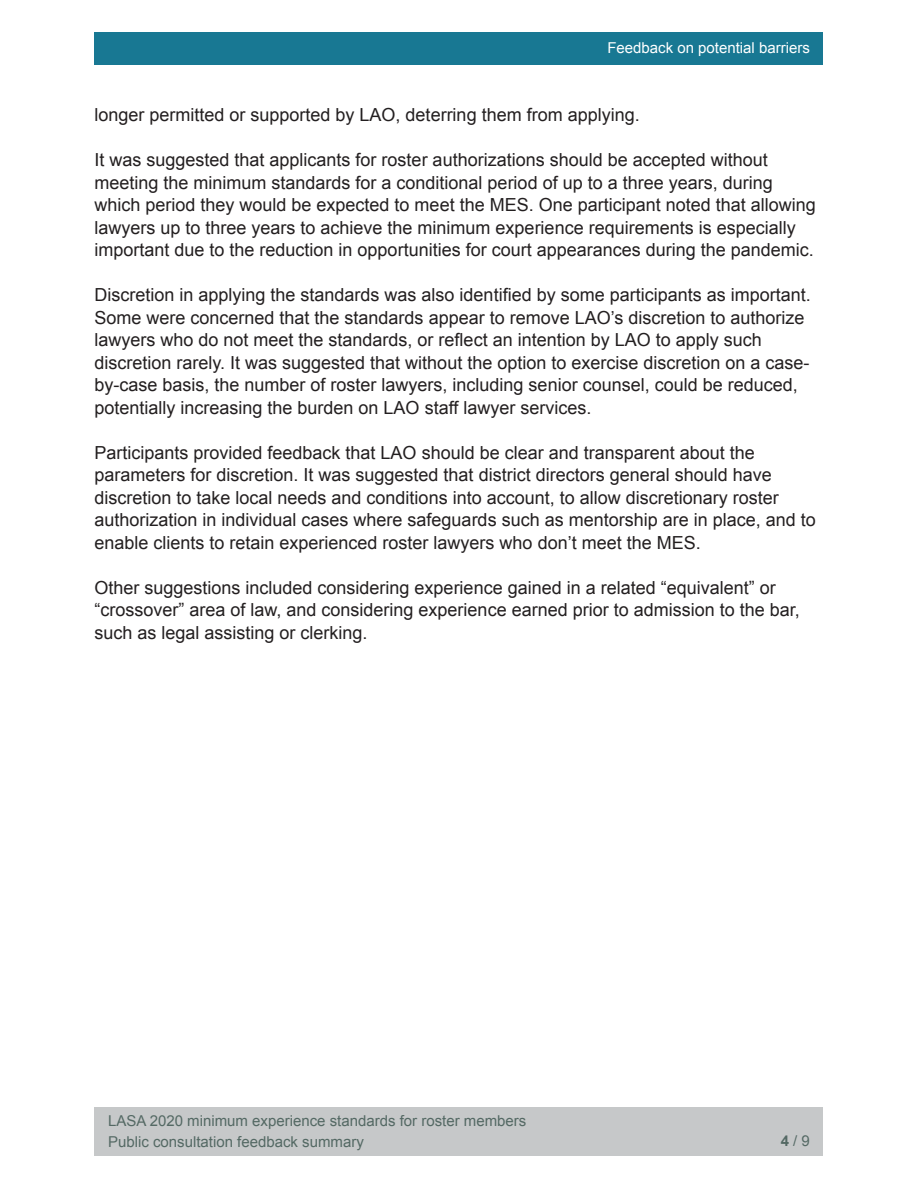
<style>
.page{position:relative;width:918px;height:1188px;background:#fff}
.page>*{position:absolute;margin:0;border:0;box-sizing:border-box;transform-origin:0 0}
.t1{font:18px/22.5px "Arial";color:#231f20}
.t2{font:15px/21px "Arial";color:#546964}
.t3{font:15px "Arial";color:#fff}
.s1{font-weight:700}
</style>
<div class="page">
<div style="left:94px;top:1107px;width:730px;height:49px;background:#c6c8c9"></div>
<div style="left:94px;top:32px;width:730px;height:33px;background:#187893"></div>
<p class="t3" style="left:607px;top:38px;width:204px">Feedback on potential barriers</p>
<p class="t1" style="left:94px;top:104px;width:547px">longer permitted or supported by LAO, deterring them from applying.</p>
<p class="t1" style="left:94px;top:149px;width:723px">It was suggested that applicants for roster authorizations should be accepted without meeting the minimum standards for a conditional period of up to a three years, during which period they would be expected to meet the MES. One participant noted that allowing lawyers up to three years to achieve the minimum experience requirements is especially important due to the reduction in opportunities for court appearances during the pandemic.</p>
<p class="t1" style="left:94px;top:284px;width:718px">Discretion in applying the standards was also identified by some participants as important.<br>Some were concerned that the standards appear to remove LAO’s discretion to authorize lawyers who do not meet the standards, or reflect an intention by LAO to apply such discretion rarely. It was suggested that without the option to exercise discretion on a case&shy;by-case basis, the number of roster lawyers, including senior counsel, could be reduced, potentially increasing the burden on LAO staff lawyer services.</p>
<p class="t1" style="left:94px;top:441px;width:723px">Participants provided feedback that LAO should be clear and transparent about the parameters for discretion. It was suggested that district directors general should have discretion to take local needs and conditions into account, to allow discretionary roster authorization in individual cases where safeguards such as mentorship are in place, and to enable clients to retain experienced roster lawyers who don’t meet the MES.</p>
<p class="t1" style="left:94px;top:576px;width:707px">Other suggestions included considering experience gained in a related “equivalent” or “crossover” area of law, and considering experience earned prior to admission to the bar, such as legal assisting or clerking.</p>
<p class="t2" style="left:108px;top:1110px;width:420px">LASA 2020 minimum experience standards for roster members<br>Public consultation feedback summary</p>
<p class="t2" style="left:781px;top:1130px;width:31px"><span class="s1">4</span> / 9</p>
</div>
